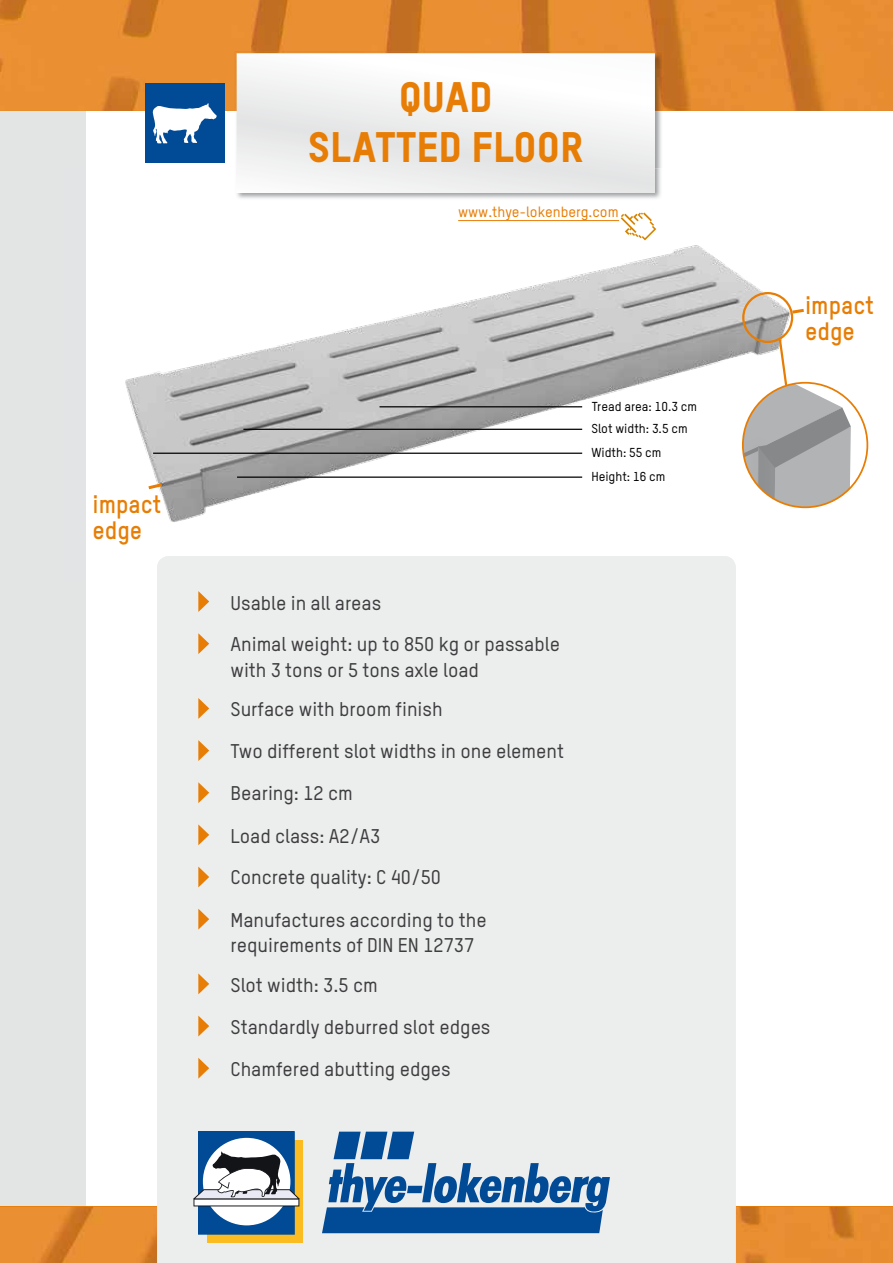
<style>
.page{position:relative;width:893px;height:1263px;background:#fff}
.page>*{position:absolute;margin:0;border:0;box-sizing:border-box;transform-origin:0 0}
.t1{font:42px/50.4px "TSTAR Headline";color:#e77d04;text-align:center}
.t2{font:700 24.75px/25.5px "TSTAR";color:#e77d04;scale:.95 1}
.t3{font:500 19.5px/42.2px "TSTAR";color:#3e3d40}
.t4{font:500 14.55px "TSTAR";color:#e77d04}
.t5{font:500 12.75px/23.4px "TSTAR";color:#000}
</style>
<div class="page">
<div style="left:0;top:0;width:85px;height:1263px;background:#e3e4e4"></div>
<img style="left:0;top:1207px;width:893px;height:56px">
<img style="left:0;top:0;width:893px;height:111px">
<img style="left:235px;top:52px;width:428px;height:118px">
<svg style="left:237px;top:53px;width:418px;height:115px"></svg>
<div style="left:157px;top:581px;width:579px;height:682px;background:#eceded"></div>
<img style="left:237px;top:168px;width:418px;height:2px">
<div style="left:207px;top:1140px;width:96px;height:102px;background:#fabc20"></div>
<svg style="left:193px;top:1131px;width:106px;height:104px;background:#869db3"></svg>
<svg style="left:322px;top:1132px;width:288px;height:101px;background:#779cc2"></svg>
<div style="left:145px;top:83px;width:79px;height:80px;background:#004a96"></div>
<svg style="left:153px;top:103px;width:64px;height:41px"></svg>
<svg style="left:198px;top:591px;width:11px;height:21px"></svg>
<svg style="left:198px;top:633px;width:11px;height:21px"></svg>
<svg style="left:198px;top:698px;width:11px;height:21px"></svg>
<svg style="left:198px;top:740px;width:11px;height:21px"></svg>
<svg style="left:198px;top:782px;width:11px;height:21px"></svg>
<svg style="left:198px;top:824px;width:11px;height:21px"></svg>
<svg style="left:198px;top:866px;width:11px;height:21px"></svg>
<svg style="left:198px;top:909px;width:11px;height:20px"></svg>
<svg style="left:198px;top:973px;width:11px;height:21px"></svg>
<svg style="left:198px;top:1015px;width:11px;height:21px"></svg>
<img style="left:125px;top:170px;width:684px;height:352px">
<svg style="left:145px;top:481px;width:20px;height:10px"></svg>
<hr style="left:153px;top:453px;width:429px;height:1px;background:#000">
<hr style="left:237px;top:476px;width:345px;height:2px;background:#000">
<hr style="left:243px;top:429px;width:339px;height:1px;background:#000">
<hr style="left:379px;top:406px;width:203px;height:1px;background:#000">
<div style="left:742px;top:292px;width:51px;height:51px;border:2px solid #e77d04;border-radius:50%"></div>
<svg style="left:743px;top:337px;width:108px;height:170px"></svg>
<div style="left:742px;top:382px;width:126px;height:126px;border:2px solid #e77d04;border-radius:50%"></div>
<svg style="left:198px;top:1058px;width:11px;height:21px"></svg>
<h1 class="t1" style="left:308px;top:70px;width:277px">QUAD<br>SLATTED FLOOR</h1>
<p class="t4" style="left:458px;top:203px;width:162px">www.thye-lokenberg.com</p>
<p class="t2" style="left:92px;top:491px;width:74px">impact edge</p>
<p class="t5" style="left:591px;top:394px;width:107px">Tread area: 10.3 cm<br>Slot width: 3.5 cm<br>Width: 55 cm<br>Height: 16 cm</p>
<p class="t3" style="left:230px;top:582px;width:331px;line-height:41.1px">Usable in all areas<br>Animal weight: up to 850 kg or passable</p>
<p class="t3" style="left:230px;top:650px;width:250px;line-height:39px">with 3 tons or 5 tons axle load<br>Surface with broom finish</p>
<p class="t3" style="left:230px;top:730px;width:335px">Two different slot widths in one element<br>Bearing: 12 cm<br>Load class: A2/A3<br>Concrete quality: C 40/50<br>Manufactures according to the</p>
<p class="t3" style="left:230px;top:925px;width:262px;line-height:40.7px">requirements of DIN EN 12737<br>Slot width: 3.5 cm<br>Standardly deburred slot edges</p>
<p class="t3" style="left:230px;top:1047px;width:222px">Chamfered abutting edges</p>
<p class="t2" style="left:805px;top:292px;width:74px">impact edge</p>
</div>
